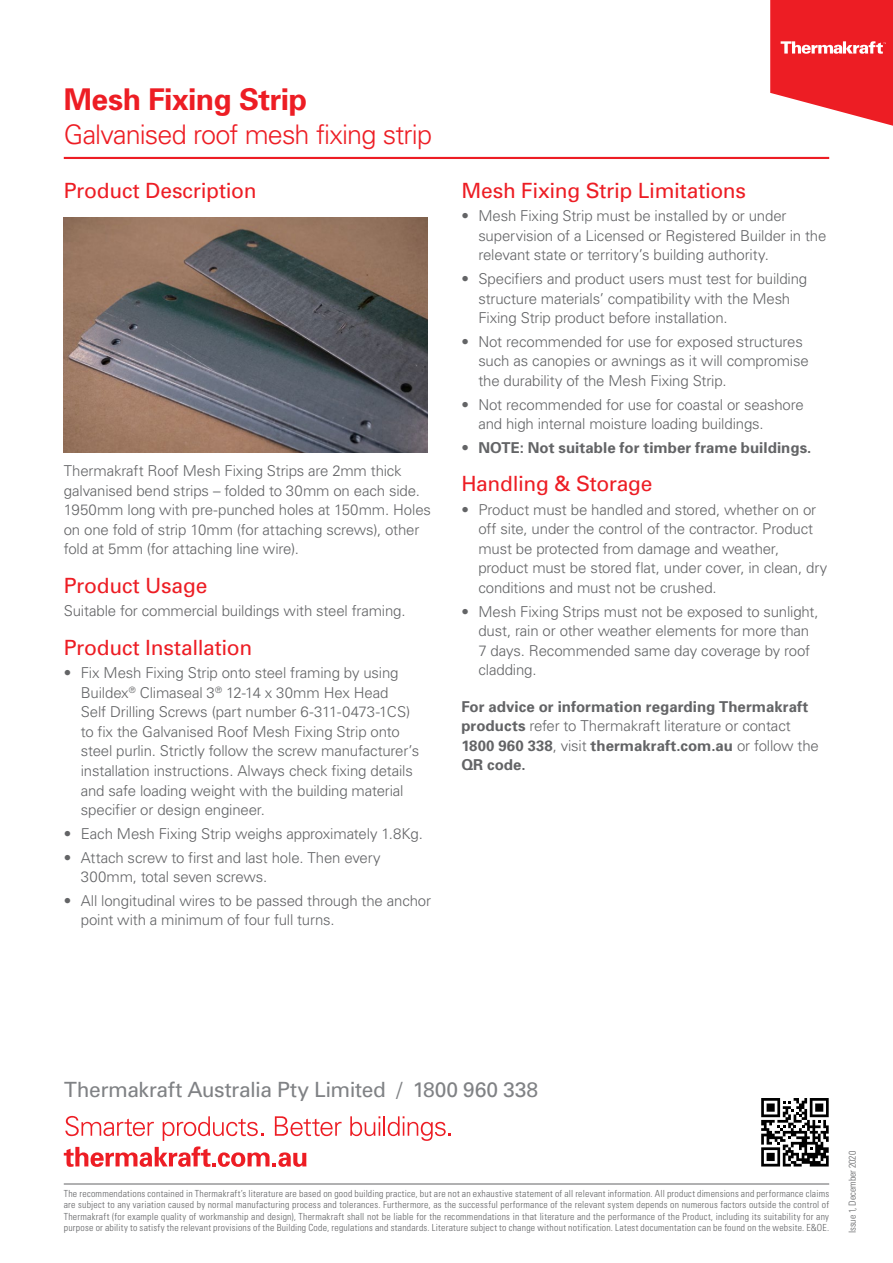
<style>
.page{position:relative;width:893px;height:1263px;background:#fff}
.page>*{position:absolute;margin:0;border:0;box-sizing:border-box;transform-origin:0 0}
.t1{font:700 30px "Univers";letter-spacing:-.015em;color:#ed1d24}
.t2{font:300 27px "Univers";letter-spacing:-.035em;color:#ed1d24}
.t3{font:21px "Univers";letter-spacing:-.01em;color:#ed1d24}
.t4{font:21px "Univers";letter-spacing:-.02em;color:#808285}
.t5{font:300 15px/19.5px "Univers";letter-spacing:-.01em;color:#636466}
.t6{font:700 15px/19.5px "Univers";letter-spacing:.005em;color:#636466}
.t7{font:300 condensed 9.75px/11.2px "Univers";letter-spacing:.02em;color:#636466;text-align:justify}
.t8{font:300 condensed 9.75px "Univers";letter-spacing:-.005em;color:#636466}
.s1{font-weight:300}
</style>
<div class="page">
<img style="left:64px;top:218px;width:363px;height:235px">
<svg style="left:770px;top:0;width:123px;height:126px"></svg>
<hr style="left:64px;top:157px;width:765px;height:2px;background:#ed1d24">
<svg style="left:350px;top:1116px;width:101px;height:25px"></svg>
<svg style="left:64px;top:1116px;width:278px;height:51px"></svg>
<svg style="left:761px;top:1098px;width:68px;height:68px"></svg>
<hr style="left:64px;top:1183px;width:765px;height:1px;background:#636466">
<h1 class="t1" style="left:64px;top:80px;width:245px">Mesh Fixing Strip</h1>
<h2 class="t2" style="left:64px;top:118px;width:370px">Galvanised roof mesh fixing strip</h2>
<h3 class="t3" style="left:64px;top:177px;width:194px">Product Description</h3>
<p class="t5" style="left:64px;top:461px;width:369px">Thermakraft Roof Mesh Fixing Strips are 2mm thick galvanised bend strips – folded to 30mm on each side.<br>1950mm long with pre-punched holes at 150mm. Holes on one fold of strip 10mm (for attaching screws), other fold at 5mm (for attaching line wire).</p>
<h3 class="t3" style="left:64px;top:572px;width:145px">Product Usage</h3>
<p class="t5" style="left:64px;top:601px;width:343px">Suitable for commercial buildings with steel framing.</p>
<h3 class="t3" style="left:64px;top:634px;width:190px">Product Installation</h3>
<p class="t5" style="left:81px;top:663px;width:340px;text-indent:-17px">• Fix Mesh Fixing Strip onto steel framing by using Buildex<sup>®</sup> Climaseal 3<sup>®</sup> 12-14 x 30mm Hex Head<br>Self Drilling Screws (part number 6-311-0473-1CS) to fix the Galvanised Roof Mesh Fixing Strip onto steel purlin. Strictly follow the screw manufacturer’s installation instructions. Always check fixing details and safe loading weight with the building material specifier or design engineer.</p>
<p class="t5" style="left:64px;top:823px;width:361px">• Each Mesh Fixing Strip weighs approximately 1.8Kg.</p>
<p class="t5" style="left:81px;top:847px;width:301px;text-indent:-17px">• Attach screw to first and last hole. Then every<br>300mm, total seven screws.</p>
<p class="t5" style="left:81px;top:890px;width:352px;text-indent:-17px">• All longitudinal wires to be passed through the anchor point with a minimum of four full turns.</p>
<h3 class="t3" style="left:461px;top:177px;width:286px">Mesh Fixing Strip Limitations</h3>
<p class="t5" style="left:478px;top:206px;width:349px;text-indent:-17px">• Mesh Fixing Strip must be installed by or under supervision of a Licensed or Registered Builder in the relevant state or territory’s building authority.</p>
<p class="t5" style="left:478px;top:269px;width:330px;text-indent:-17px">• Specifiers and product users must test for building structure materials’ compatibility with the Mesh<br>Fixing Strip product before installation.</p>
<p class="t5" style="left:478px;top:331px;width:332px;text-indent:-17px">• Not recommended for use for exposed structures such as canopies or awnings as it will compromise the durability of the Mesh Fixing Strip.</p>
<p class="t5" style="left:478px;top:394px;width:327px;text-indent:-17px">• Not recommended for use for coastal or seashore and high internal moisture loading buildings.</p>
<p class="t6" style="left:461px;top:437px;width:352px"><span class="s1">•</span> NOTE: Not suitable for timber frame buildings.</p>
<h3 class="t3" style="left:461px;top:471px;width:193px">Handling &amp; Storage</h3>
<p class="t5" style="left:478px;top:499px;width:350px;text-indent:-17px">• Product must be handled and stored, whether on or off site, under the control of the contractor. Product must be protected from damage and weather, product must be stored flat, under cover, in clean, dry conditions and must not be crushed.</p>
<p class="t5" style="left:478px;top:601px;width:342px;text-indent:-17px">• Mesh Fixing Strips must not be exposed to sunlight, dust, rain or other weather elements for more than 7 days. Recommended same day coverage by roof cladding.</p>
<p class="t6" style="left:461px;top:696px;width:359px">For advice or information regarding Thermakraft products <span class="s1">refer to Thermakraft literature or contact </span>1800 960 338<span class="s1">, visit</span> thermakraft.com.au <span class="s1">or follow the </span>QR code.</p>
<h3 class="t4" style="left:64px;top:1076px;width:475px">Thermakraft Australia Pty Limited / 1800 960 338</h3>
<p class="t7" style="left:64px;top:1188px;width:767px">The recommendations contained in Thermakraft’s literature are based on good building practice, but are not an exhaustive statement of all relevant information. All product dimensions and performance claims are subject to any variation caused by normal manufacturing process and tolerances. Furthermore, as the successful performance of the relevant system depends on numerous factors outside the control of Thermakraft (for example quality of workmanship and design), Thermakraft shall not be liable for the recommendations in that literature and the performance of the Product, including its suitability for any purpose or ability to satisfy the relevant provisions of the Building Code, regulations and standards. Literature subject to change without notification. Latest documentation can be found on the website. E&amp;OE.</p>
<p class="t8" style="left:847px;top:1233px;width:84px;rotate:-90deg">Issue 1, December 2020</p>
</div>
